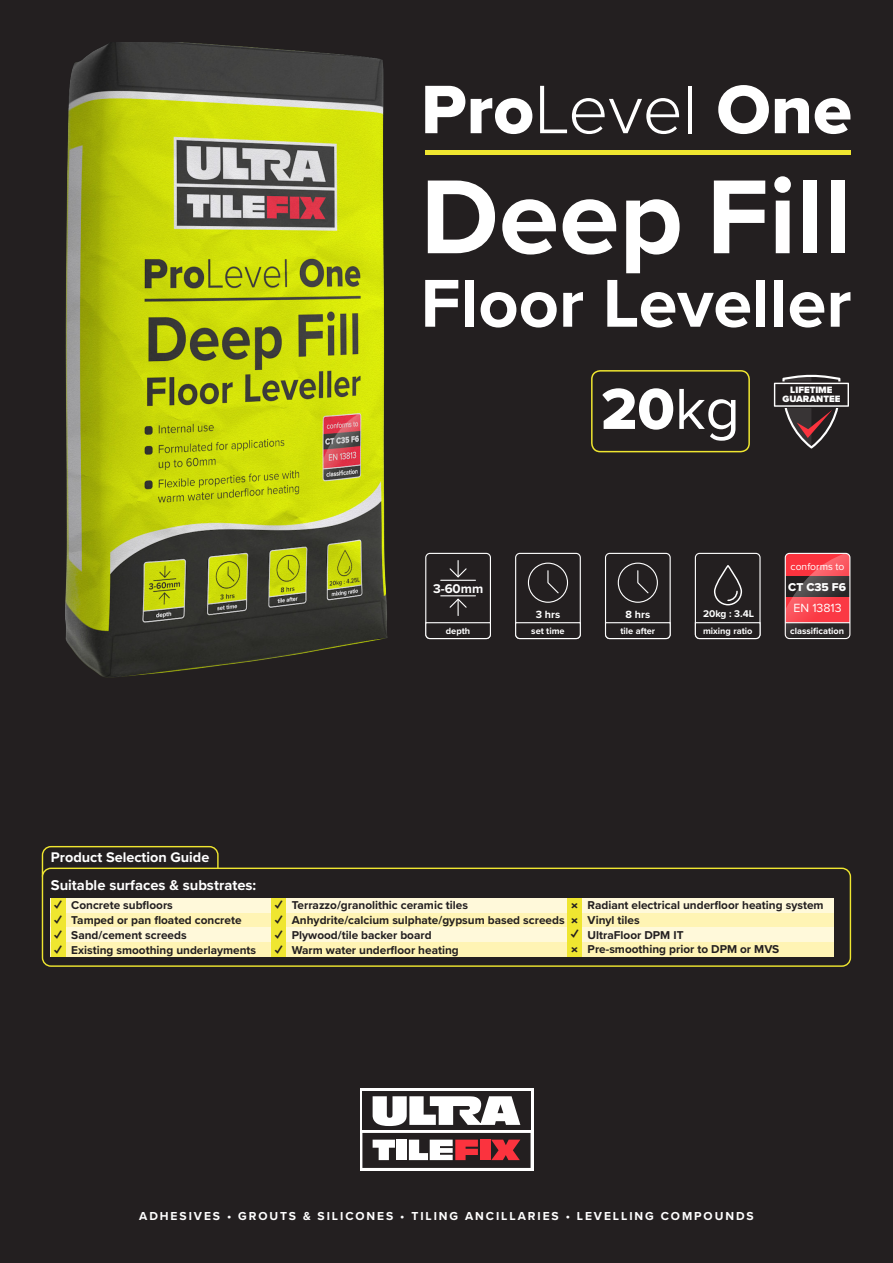
<style>
.page{position:relative;width:893px;height:1263px;background:#231f20}
.page>*{position:absolute;margin:0;border:0;box-sizing:border-box;transform-origin:0 0}
.t1{font:60px "Proxima Nova Extrabld";color:#fff}
.t2{font:700 14.7px "Proxima Nova";color:#fff}
.t3{font:700 14.4px "Proxima Nova";color:#fff}
.t4{font:700 13.2px "Proxima Nova";color:#fff}
.t5{font:900 12.9px/14.7px "Proxima Nova";color:#231f20;text-align:justify;scale:1.15 1}
.t6{font:12.3px "Proxima Nova";color:#fff}
.t7{font:700 12px "Proxima Nova";letter-spacing:.16em;color:#fff}
.t8{font:700 11.85px/14.7px "Proxima Nova";color:#231f20}
.t9{font:11.85px "Proxima Nova Extrabld";color:#fff}
.t10{font:700 10.8px "Proxima Nova";color:#fff}
.t11{font:10.35px "Proxima Nova";color:#fff}
.t12{font:700 10.2px "Proxima Nova";color:#fff}
.t13{font:900 9.6px/8.7px "Proxima Nova";color:#fff;text-align:center}
.t14{font:700 9.3px "Proxima Nova";color:#fff}
.s1{font-family:"Proxima Nova"}
.s2{font-weight:900;font-size:12.9px}
</style>
<div class="page">
<div style="left:360px;top:1088px;width:173px;height:83px;background:#fff"></div>
<div style="left:362px;top:1091px;width:169px;height:39px;background:#231f20"></div>
<svg style="left:373px;top:1096px;width:147px;height:30px"></svg>
<svg style="left:362px;top:1133px;width:169px;height:35px"></svg>
<div style="left:42px;top:846px;width:177px;height:38px;border:1px solid #efe630;border-radius:9px"></div>
<div style="left:42px;top:868px;width:808px;height:98px;background:#231f20;border-radius:9px"></div>
<div style="left:42px;top:868px;width:809px;height:99px;border:1px solid #efe630;border-radius:9px"></div>
<div style="left:51px;top:898px;width:783px;height:15px;background:#fff9da"></div>
<div style="left:51px;top:913px;width:783px;height:14px;background:#fff4b4"></div>
<div style="left:51px;top:927px;width:783px;height:15px;background:#fff9da"></div>
<div style="left:51px;top:942px;width:783px;height:15px;background:#fff4b4"></div>
<div style="left:51px;top:898px;width:15px;height:15px;background:#efe630"></div>
<div style="left:51px;top:913px;width:15px;height:14px;background:#efe630"></div>
<div style="left:51px;top:927px;width:15px;height:15px;background:#efe630"></div>
<div style="left:51px;top:942px;width:15px;height:15px;background:#efe630"></div>
<div style="left:567px;top:898px;width:15px;height:15px;background:#efe630"></div>
<div style="left:567px;top:913px;width:15px;height:14px;background:#efe630"></div>
<div style="left:567px;top:927px;width:15px;height:15px;background:#efe630"></div>
<div style="left:567px;top:942px;width:15px;height:15px;background:#efe630"></div>
<div style="left:271px;top:898px;width:15px;height:15px;background:#efe630"></div>
<div style="left:271px;top:913px;width:15px;height:14px;background:#efe630"></div>
<div style="left:271px;top:927px;width:15px;height:15px;background:#efe630"></div>
<div style="left:271px;top:942px;width:15px;height:15px;background:#efe630"></div>
<div style="left:425px;top:553px;width:66px;height:86px;border:1px solid #fff;border-radius:4px"></div>
<svg style="left:425px;top:622px;width:66px;height:17px"></svg>
<div style="left:605px;top:553px;width:66px;height:86px;border:1px solid #fff;border-radius:4px"></div>
<svg style="left:604px;top:622px;width:67px;height:17px"></svg>
<div style="left:515px;top:553px;width:66px;height:86px;border:1px solid #fff;border-radius:4px"></div>
<svg style="left:515px;top:622px;width:66px;height:17px"></svg>
<div style="left:695px;top:553px;width:66px;height:86px;border:1px solid #fff;border-radius:4px"></div>
<svg style="left:694px;top:622px;width:67px;height:17px"></svg>
<div style="left:714px;top:565px;width:28px;height:40px;border:1px solid #fff;border-radius:13px"></div>
<svg style="left:727px;top:590px;width:11px;height:12px"></svg>
<hr style="left:441px;top:580px;width:34px;height:1px;background:#fff">
<svg style="left:449px;top:560px;width:18px;height:18px"></svg>
<hr style="left:441px;top:595px;width:34px;height:1px;background:#fff">
<svg style="left:449px;top:598px;width:18px;height:17px"></svg>
<div style="left:618px;top:563px;width:40px;height:40px;border:1px solid #fff;border-radius:50%"></div>
<svg style="left:637px;top:570px;width:12px;height:24px"></svg>
<div style="left:528px;top:563px;width:40px;height:40px;border:1px solid #fff;border-radius:50%"></div>
<svg style="left:547px;top:570px;width:12px;height:24px"></svg>
<svg style="left:785px;top:553px;width:65px;height:85px"></svg>
<svg style="left:772px;top:381px;width:78px;height:27px"></svg>
<svg style="left:774px;top:374px;width:75px;height:75px"></svg>
<div style="left:591px;top:370px;width:159px;height:82px;border:2px solid #efe630;border-radius:9px"></div>
<svg style="left:428px;top:181px;width:67px;height:72px"></svg>
<svg style="left:502px;top:199px;width:54px;height:56px"></svg>
<svg style="left:563px;top:199px;width:53px;height:56px"></svg>
<svg style="left:626px;top:199px;width:54px;height:74px"></svg>
<svg style="left:714px;top:181px;width:51px;height:72px"></svg>
<svg style="left:774px;top:176px;width:17px;height:77px"></svg>
<div style="left:803px;top:181px;width:14px;height:72px;background:#fff"></div>
<div style="left:831px;top:181px;width:14px;height:72px;background:#fff"></div>
<svg style="left:425px;top:280px;width:33px;height:47px"></svg>
<div style="left:465px;top:280px;width:9px;height:47px;background:#fff"></div>
<svg style="left:481px;top:292px;width:76px;height:36px"></svg>
<svg style="left:563px;top:292px;width:20px;height:35px"></svg>
<svg style="left:607px;top:280px;width:143px;height:48px"></svg>
<div style="left:756px;top:280px;width:9px;height:47px;background:#fff"></div>
<div style="left:774px;top:280px;width:9px;height:47px;background:#fff"></div>
<svg style="left:790px;top:292px;width:34px;height:36px"></svg>
<svg style="left:831px;top:292px;width:19px;height:35px"></svg>
<svg style="left:425px;top:86px;width:40px;height:47px"></svg>
<svg style="left:471px;top:98px;width:61px;height:36px"></svg>
<svg style="left:540px;top:86px;width:139px;height:48px"></svg>
<hr style="left:689px;top:86px;width:3px;height:47px;background:#fff">
<svg style="left:718px;top:85px;width:51px;height:49px"></svg>
<svg style="left:775px;top:98px;width:34px;height:35px"></svg>
<svg style="left:815px;top:98px;width:35px;height:36px"></svg>
<div style="left:425px;top:150px;width:425px;height:5px;background:#efe630"></div>
<img style="left:65px;top:43px;width:323px;height:635px">
<p class="t4" style="left:433px;top:578px;width:52px">3-60mm</p>
<p class="t14" style="left:446px;top:623px;width:26px">depth</p>
<p class="t1" style="left:601px;top:381px;width:141px">20<span class="s1">kg</span></p>
<p class="t13" style="left:782px;top:386px;width:59px">LIFETIME<br>GUARANTEE</p>
<p class="t10" style="left:536px;top:606px;width:26px">3 hrs</p>
<p class="t14" style="left:531px;top:623px;width:35px">set time</p>
<p class="t10" style="left:625px;top:606px;width:26px">8 hrs</p>
<p class="t14" style="left:620px;top:623px;width:36px">tile after</p>
<p class="t12" style="left:703px;top:606px;width:53px">20kg : 3.4L</p>
<p class="t14" style="left:703px;top:623px;width:51px">mixing ratio</p>
<p class="t11" style="left:791px;top:559px;width:55px">conforms to</p>
<p class="t6" style="left:793px;top:599px;width:50px">EN 13813</p>
<p class="t9" style="left:788px;top:578px;width:59px">CT C35 F6</p>
<p class="t14" style="left:790px;top:623px;width:56px">classification</p>
<p class="t3" style="left:51px;top:847px;width:160px">Product Selection Guide</p>
<p class="t2" style="left:51px;top:874px;width:207px">Suitable surfaces &amp; substrates:</p>
<p class="t5" style="left:54px;top:898px;width:8px">✓ ✓ ✓ ✓</p>
<p class="t8" style="left:71px;top:898px;width:186px">Concrete subfloors<br>Tamped or pan floated concrete<br>Sand/cement screeds<br>Existing smoothing underlayments</p>
<p class="t5" style="left:571px;top:899px;width:8px">× ×</p>
<p class="t8" style="left:588px;top:898px;width:237px">Radiant electrical underfloor heating system<br>Vinyl tiles</p>
<p class="t5" style="left:275px;top:899px;width:8px">✓ ✓ ✓ ✓</p>
<p class="t8" style="left:292px;top:898px;width:274px">Terrazzo/granolithic ceramic tiles Anhydrite/calcium sulphate/gypsum based screeds Plywood/tile backer board<br>Warm water underfloor heating</p>
<p class="t8" style="left:571px;top:927px;width:210px"><span class="s2">✓</span> UltraFloor DPM IT<br><span class="s2">×</span> Pre-smoothing prior to DPM or MVS</p>
<p class="t7" style="left:139px;top:1207px;width:616px">ADHESIVES • GROUTS &amp; SILICONES • TILING ANCILLARIES • LEVELLING COMPOUNDS</p>
</div>
